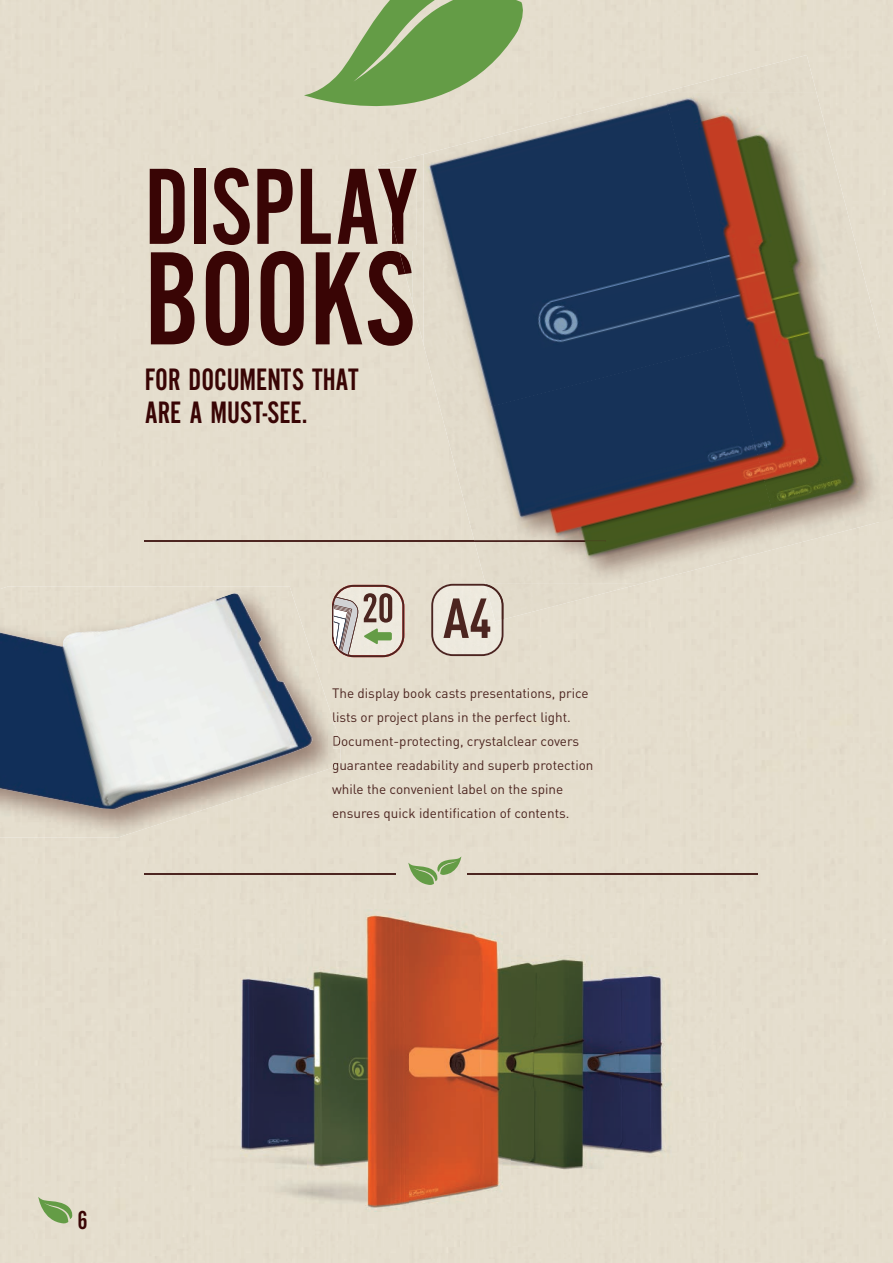
<style>
.page{position:relative;width:893px;height:1263px;background:#e5dece}
.page>*{position:absolute;margin:0;border:0;box-sizing:border-box;transform-origin:0 0}
.t1{font:138px "Alternate Gothic EF No Two";color:#390505}
.t2{font:112.5px "Alternate Gothic EF No Two";color:#390505}
.t3{font:32.25px/33px "Alternate Gothic EF No Two";color:#390505}
.t4{font:27px "Alternate Gothic EF No Two";color:#390505}
.t5{font:13.5px/24px "DIN";color:#4c2520}
</style>
<div class="page">
<img style="left:206px;top:893px;width:510px;height:370px">
<div style="left:172px;top:910px;width:34px;height:353px;background:#e5dece"></div>
<div style="left:716px;top:910px;width:26px;height:353px;background:#e5dece"></div>
<svg style="left:304px;top:0;width:220px;height:145px;background:#a1bb86"></svg>
<hr style="left:145px;top:540px;width:461px;height:2px;background:#4c2520">
<svg style="left:332px;top:585px;width:72px;height:72px;background:#c1b7ab"></svg>
<svg style="left:431px;top:584px;width:73px;height:72px;background:#c2b5ab"></svg>
<div style="left:377px;top:154px;width:47px;height:191px;background:#e4ddcc"></div>
<div style="left:664px;top:55px;width:152px;height:37px;background:#e3dccc"></div>
<img style="left:378px;top:168px;width:39px;height:77px">
<img style="left:399px;top:251px;width:14px;height:52px">
<div style="left:504px;top:353px;width:389px;height:266px;background:#e4ddcd"></div>
<img style="left:486px;top:620px;width:16px;height:1px">
<img style="left:485px;top:584px;width:19px;height:36px">
<img style="left:424px;top:92px;width:239px;height:327px">
<img style="left:663px;top:92px;width:221px;height:455px">
<img style="left:443px;top:345px;width:339px;height:239px">
<img style="left:474px;top:540px;width:132px;height:2px">
<svg style="left:38px;top:1197px;width:35px;height:26px"></svg>
<img style="left:0;top:586px;width:340px;height:252px">
<svg style="left:333px;top:736px;width:7px;height:13px"></svg>
<svg style="left:333px;top:760px;width:7px;height:8px"></svg>
<img style="left:0;top:598px;width:273px;height:211px">
<img style="left:220px;top:593px;width:92px;height:166px">
<hr style="left:145px;top:873px;width:251px;height:2px;background:#4c2520">
<hr style="left:467px;top:873px;width:290px;height:2px;background:#4c2520">
<svg style="left:408px;top:856px;width:53px;height:29px;background:#b4c49a"></svg>
<h2 class="t2" style="left:145px;top:149px;width:275px">DISPLAY</h2>
<h1 class="t1" style="left:145px;top:228px;width:273px">BOOKS</h1>
<h3 class="t3" style="left:145px;top:363px;width:215px">FOR DOCUMENTS THAT<br>ARE A MUST-SEE.</h3>
<p class="t5" style="left:332px;top:680px;width:263px">The display book casts presentations, price lists or project plans in the perfect light.<br>Document-protecting, crystalclear covers guarantee readability and superb protection while the convenient label on the spine ensures quick identification of contents.</p>
<h3 class="t4" style="left:77px;top:1206px;width:12px">6</h3>
</div>
